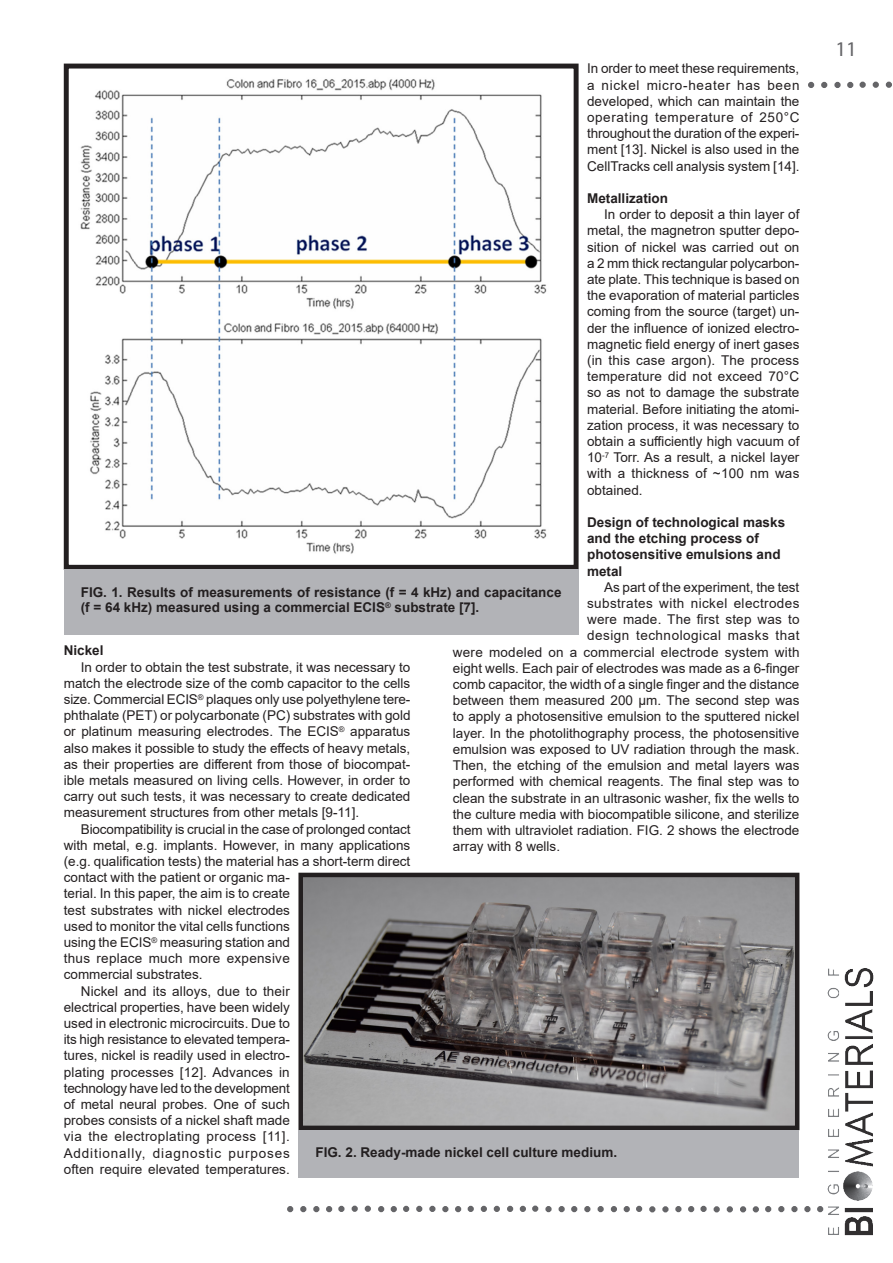
<style>
.page{position:relative;width:893px;height:1263px;background:#fff}
.page>*{position:absolute;margin:0;border:0;box-sizing:border-box;transform-origin:0 0}
.t1{font:21px "Myriad Pro";color:#656568}
.Tekst_UK{font:13.5px/16.2px "Arial";color:#231f20;text-align:justify}
.Podpis_rysunku{font:700 13.5px/15.8px "Arial";color:#231f20}
.Podtytuł{font:700 13.5px/16.2px "Arial";color:#231f20}
.Tekst_UK-2{font:13.5px "Arial";letter-spacing:.02em;color:#231f20}
.Tekst_UK-3{font:13.5px "Arial";letter-spacing:.03em;color:#231f20}
.Tekst_UK-4{font:13.5px "Arial";letter-spacing:.04em;color:#231f20}
</style>
<div class="page">
<svg style="left:873px;top:82px;width:6px;height:6px"></svg>
<svg style="left:886px;top:82px;width:6px;height:6px"></svg>
<div style="left:859px;top:82px;width:7px;height:6px;border:2px solid #656568;border-radius:50%"></div>
<svg style="left:847px;top:82px;width:6px;height:6px"></svg>
<div style="left:834px;top:82px;width:7px;height:6px;border:2px solid #656568;border-radius:50%"></div>
<svg style="left:808px;top:82px;width:6px;height:6px"></svg>
<svg style="left:821px;top:82px;width:6px;height:6px"></svg>
<div style="left:545px;top:1206px;width:7px;height:6px;border:2px solid #656568;border-radius:50%"></div>
<div style="left:558px;top:1206px;width:7px;height:6px;border:2px solid #656568;border-radius:50%"></div>
<div style="left:532px;top:1205px;width:6px;height:7px;border:2px solid #656568;border-radius:50%"></div>
<svg style="left:520px;top:1206px;width:6px;height:6px"></svg>
<svg style="left:507px;top:1206px;width:6px;height:6px"></svg>
<svg style="left:481px;top:1206px;width:6px;height:6px"></svg>
<svg style="left:494px;top:1206px;width:6px;height:6px"></svg>
<svg style="left:468px;top:1206px;width:6px;height:6px"></svg>
<svg style="left:455px;top:1206px;width:6px;height:6px"></svg>
<svg style="left:442px;top:1206px;width:6px;height:6px"></svg>
<svg style="left:416px;top:1206px;width:6px;height:6px"></svg>
<svg style="left:429px;top:1206px;width:6px;height:6px"></svg>
<svg style="left:403px;top:1206px;width:6px;height:6px"></svg>
<svg style="left:391px;top:1206px;width:6px;height:6px"></svg>
<svg style="left:378px;top:1206px;width:6px;height:6px"></svg>
<div style="left:352px;top:1205px;width:6px;height:7px;border:2px solid #656568;border-radius:50%"></div>
<div style="left:365px;top:1205px;width:6px;height:7px;border:2px solid #656568;border-radius:50%"></div>
<div style="left:338px;top:1206px;width:7px;height:6px;border:2px solid #656568;border-radius:50%"></div>
<svg style="left:326px;top:1206px;width:6px;height:6px"></svg>
<svg style="left:313px;top:1206px;width:6px;height:6px"></svg>
<svg style="left:287px;top:1206px;width:6px;height:6px"></svg>
<svg style="left:300px;top:1206px;width:6px;height:6px"></svg>
<svg style="left:817px;top:1206px;width:6px;height:6px"></svg>
<svg style="left:804px;top:1206px;width:6px;height:6px"></svg>
<svg style="left:778px;top:1206px;width:6px;height:6px"></svg>
<div style="left:791px;top:1206px;width:7px;height:6px;border:2px solid #656568;border-radius:50%"></div>
<svg style="left:765px;top:1206px;width:6px;height:6px"></svg>
<svg style="left:753px;top:1206px;width:6px;height:6px"></svg>
<svg style="left:740px;top:1206px;width:6px;height:6px"></svg>
<svg style="left:714px;top:1206px;width:6px;height:6px"></svg>
<svg style="left:727px;top:1206px;width:6px;height:6px"></svg>
<div style="left:700px;top:1206px;width:7px;height:6px;border:2px solid #656568;border-radius:50%"></div>
<svg style="left:688px;top:1206px;width:6px;height:6px"></svg>
<svg style="left:675px;top:1206px;width:6px;height:6px"></svg>
<svg style="left:649px;top:1206px;width:6px;height:6px"></svg>
<div style="left:662px;top:1206px;width:7px;height:6px;border:2px solid #656568;border-radius:50%"></div>
<svg style="left:636px;top:1206px;width:6px;height:6px"></svg>
<svg style="left:624px;top:1206px;width:6px;height:6px"></svg>
<svg style="left:611px;top:1206px;width:6px;height:6px"></svg>
<svg style="left:584px;top:1206px;width:6px;height:6px"></svg>
<div style="left:597px;top:1206px;width:7px;height:6px;border:2px solid #656568;border-radius:50%"></div>
<svg style="left:571px;top:1206px;width:6px;height:6px"></svg>
<img style="left:827px;top:968px;width:47px;height:268px">
<img style="left:80px;top:79px;width:467px;height:475px">
<div style="left:64px;top:64px;width:515px;height:506px;border:5px solid #231f20"></div>
<div style="left:64px;top:570px;width:515px;height:65px;background:#b2b3b7"></div>
<img style="left:303px;top:878px;width:491px;height:247px">
<div style="left:298px;top:873px;width:501px;height:257px;border:4px solid #231f20"></div>
<div style="left:298px;top:1130px;width:501px;height:47px;background:#b2b3b7"></div>
<p class="Tekst_UK" style="left:587px;top:60px;width:214px">In order to meet these requirements, a nickel micro-heater has been developed, which can maintain the operating temperature of 250°C throughout the duration of the experi&shy;ment [13]. Nickel is also used in the CellTracks cell analysis system [14].</p>
<p class="Podtytuł" style="left:587px;top:190px;width:83px">Metallization</p>
<p class="Tekst_UK" style="left:587px;top:206px;width:214px;text-indent:17px">In order to deposit a thin layer of metal, the magnetron sputter depo&shy;sition of nickel was carried out on a 2 mm thick rectangular polycarbon&shy;ate plate. This technique is based on the evaporation of material particles coming from the source (target) un&shy;der the influence of ionized electro&shy;magnetic field energy of inert gases (in this case argon). The process temperature did not exceed 70°C so as not to damage the substrate material. Before initiating the atomi&shy;zation process, it was necessary to obtain a sufficiently high vacuum of 10<sup>-7</sup> Torr. As a result, a nickel layer with a thickness of ~100 nm was obtained.</p>
<p class="Podtytuł" style="left:587px;top:514px;width:200px">Design of technological masks and the etching process of photosensitive emulsions and metal</p>
<p class="Tekst_UK" style="left:604px;top:579px;width:197px">As part of the experiment, the test</p>
<p class="Tekst_UK-3" style="left:587px;top:594px;width:214px">substrates with nickel electrodes</p>
<p class="Tekst_UK" style="left:587px;top:611px;width:214px">were made. The first step was to</p>
<p class="Tekst_UK-4" style="left:587px;top:626px;width:214px">design technological masks that</p>
<p class="Tekst_UK-2" style="left:453px;top:643px;width:348px">were modeled on a commercial electrode system with</p>
<p class="Tekst_UK" style="left:453px;top:660px;width:348px">eight wells. Each pair of electrodes was made as a 6-finger</p>
<p class="Tekst_UK" style="left:453px;top:676px;width:348px">comb capacitor, the width of a single finger and the distance</p>
<p class="Tekst_UK" style="left:453px;top:692px;width:348px">between them measured 200 µm. The second step was</p>
<p class="Tekst_UK" style="left:453px;top:708px;width:348px">to apply a photosensitive emulsion to the sputtered nickel</p>
<p class="Tekst_UK" style="left:453px;top:725px;width:348px">layer. In the photolithography process, the photosensitive</p>
<p class="Tekst_UK" style="left:453px;top:741px;width:348px">emulsion was exposed to UV radiation through the mask.</p>
<p class="Tekst_UK" style="left:453px;top:757px;width:348px">Then, the etching of the emulsion and metal layers was</p>
<p class="Tekst_UK" style="left:453px;top:773px;width:348px">performed with chemical reagents. The final step was to</p>
<p class="Tekst_UK" style="left:453px;top:789px;width:348px">clean the substrate in an ultrasonic washer, fix the wells to</p>
<p class="Tekst_UK" style="left:453px;top:806px;width:348px">the culture media with biocompatible silicone, and sterilize</p>
<p class="Tekst_UK" style="left:453px;top:822px;width:348px">them with ultraviolet radiation. FIG. 2 shows the electrode</p>
<p class="Tekst_UK" style="left:453px;top:838px;width:109px">array with 8 wells.</p>
<p class="Podpis_rysunku" style="left:81px;top:584px;width:482px">FIG. 1. Results of measurements of resistance (f = 4 kHz) and capacitance (f = 64 kHz) measured using a commercial ECIS<sup>®</sup> substrate [7].</p>
<p class="Podtytuł" style="left:64px;top:643px;width:41px">Nickel</p>
<p class="Tekst_UK" style="left:64px;top:659px;width:348px;text-indent:17px">In order to obtain the test substrate, it was necessary to match the electrode size of the comb capacitor to the cells size. Commercial ECIS<sup>®</sup> plaques only use polyethylene tere&shy;phthalate (PET) or polycarbonate (PC) substrates with gold or platinum measuring electrodes. The ECIS<sup>®</sup> apparatus also makes it possible to study the effects of heavy metals, as their properties are different from those of biocompat&shy;ible metals measured on living cells. However, in order to carry out such tests, it was necessary to create dedicated measurement structures from other metals [9-11].</p>
<p class="Tekst_UK" style="left:64px;top:821px;width:348px;text-align:left;text-indent:17px">Biocompatibility is crucial in the case of prolonged contact with metal, e.g. implants. However, in many applications (e.g. qualification tests) the material has a short-term direct contact with the patient or organic ma-<br>terial. In this paper, the aim is to create<br>test substrates with nickel electrodes<br>used to monitor the vital cells functions<br>using the ECIS<sup>®</sup> measuring station and<br>thus replace much more expensive<br>commercial substrates.</p>
<p class="Tekst_UK" style="left:64px;top:983px;width:228px;text-indent:17px">Nickel and its alloys, due to their electrical properties, have been widely used in electronic microcircuits. Due to its high resistance to elevated tempera&shy;tures, nickel is readily used in electro&shy;plating processes [12]. Advances in technology have led to the development of metal neural probes. One of such probes consists of a nickel shaft made via the electroplating process [11].<br>Additionally, diagnostic purposes often require elevated temperatures.</p>
<p class="Podpis_rysunku" style="left:315px;top:1144px;width:303px">FIG. 2. Ready-made nickel cell culture medium.</p>
<p class="t1" style="left:835px;top:36px;width:23px">11</p>
</div>
